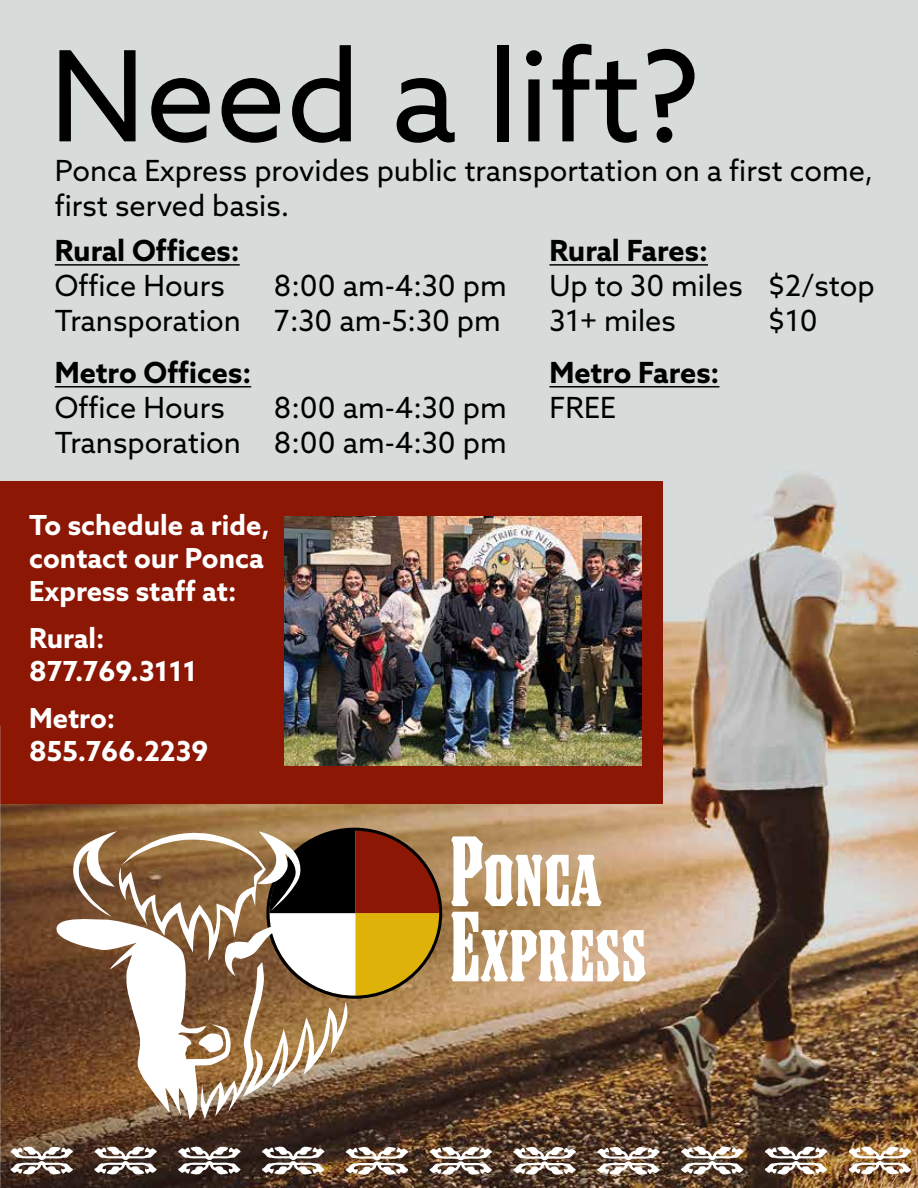
<style>
.page{position:relative;width:918px;height:1188px;background:#fff}
.page>*{position:absolute;margin:0;border:0;box-sizing:border-box;transform-origin:0 0}
.t1{font:125.85px "Azo Sans";color:#000}
.t2{font:96.75px/75.3px "Council OT";letter-spacing:.015em;color:#fff}
.t3{font:29.1px/35px "Azo Sans";color:#000}
.t4{font:700 29.1px "Azo Sans";color:#000}
.t5{font:700 27.6px/33.2px "Azo Sans";color:#fff}
</style>
<div class="page">
<img style="left:0;top:0;width:918px;height:1188px">
<svg style="left:55px;top:829px;width:385px;height:291px"></svg>
<div style="left:0;top:481px;width:662px;height:323px;background:#8b1704"></div>
<hr style="left:55px;top:264px;width:185px;height:2px;background:#000">
<hr style="left:549px;top:264px;width:159px;height:2px;background:#000">
<img style="left:285px;top:516px;width:357px;height:250px">
<svg style="left:11px;top:1146px;width:62px;height:29px"></svg>
<svg style="left:94px;top:1146px;width:63px;height:29px"></svg>
<svg style="left:178px;top:1146px;width:63px;height:29px"></svg>
<svg style="left:262px;top:1146px;width:62px;height:29px"></svg>
<svg style="left:346px;top:1146px;width:62px;height:29px"></svg>
<svg style="left:430px;top:1146px;width:62px;height:29px"></svg>
<svg style="left:514px;top:1146px;width:62px;height:29px"></svg>
<svg style="left:597px;top:1146px;width:63px;height:29px"></svg>
<svg style="left:681px;top:1146px;width:62px;height:29px"></svg>
<svg style="left:765px;top:1146px;width:62px;height:29px"></svg>
<img style="left:849px;top:1146px;width:62px;height:29px">
<hr style="left:55px;top:386px;width:196px;height:1px;background:#000">
<hr style="left:549px;top:386px;width:170px;height:1px;background:#000">
<hr style="left:0;top:821px;width:1px;height:292px;background:#deb209">
<h1 class="t1" style="left:49px;top:14px;width:651px">Need a lift?</h1>
<p class="t3" style="left:55px;top:152px;width:820px">Ponca Express provides public transportation on a first come, first served basis.</p>
<p class="t4" style="left:55px;top:232px;width:186px">Rural Offices:</p>
<p class="t3" style="left:55px;top:268px;width:172px">Office Hours</p>
<p class="t4" style="left:549px;top:232px;width:160px">Rural Fares:</p>
<p class="t3" style="left:549px;top:268px;width:327px">Up to 30 miles $2/stop<br>31+ miles</p>
<p class="t3" style="left:55px;top:268px;width:453px;text-align:right">8:00 am-4:30 pm<br>Transporation 7:30 am-5:30 pm</p>
<p class="t3" style="left:769px;top:303px;width:51px">$10</p>
<p class="t4" style="left:55px;top:354px;width:198px">Metro Offices:</p>
<p class="t3" style="left:55px;top:390px;width:172px">Office Hours</p>
<p class="t3" style="left:55px;top:390px;width:453px;text-align:right">8:00 am-4:30 pm<br>Transporation 8:00 am-4:30 pm</p>
<p class="t5" style="left:29px;top:508px;width:242px">To schedule a ride, contact our Ponca<br>Express staff at:</p>
<p class="t5" style="left:29px;top:621px;width:169px">Rural:<br>877.769.3111</p>
<p class="t5" style="left:29px;top:701px;width:181px">Metro:<br>855.766.2239</p>
<p class="t4" style="left:549px;top:354px;width:172px">Metro Fares:</p>
<p class="t3" style="left:549px;top:390px;width:68px">FREE</p>
<h2 class="t2" style="left:451px;top:835px;width:197px">Ponca<br>Express</h2>
</div>
